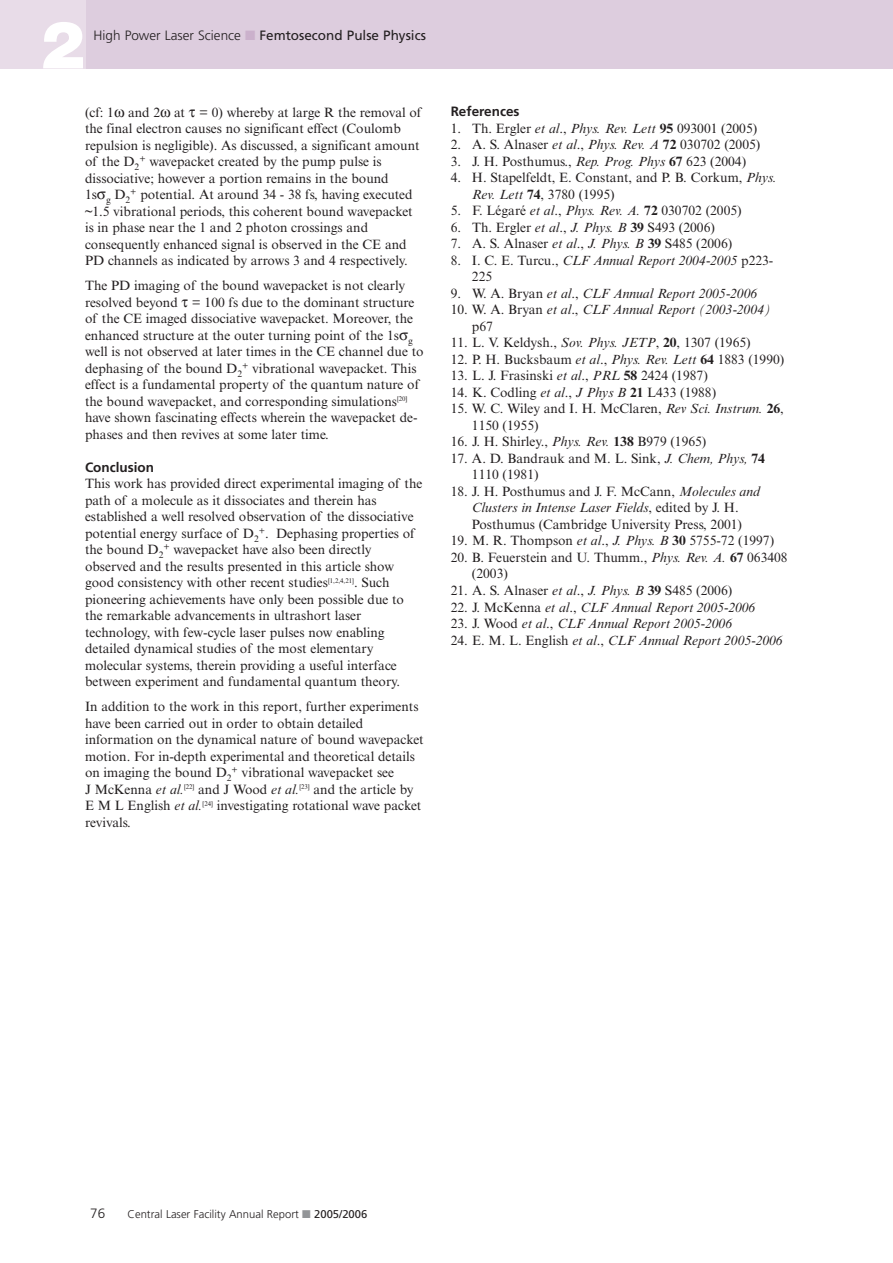
<style>
.page{position:relative;width:893px;height:1263px;background:#fff}
.page>*{position:absolute;margin:0;border:0;box-sizing:border-box;transform-origin:0 0}
.t1{font:900 66px "Helvetica Neue";color:#fff}
.t2{font:13.5px/16.5px "Times NRMT";color:#231f20}
.t3{font:italic 13.5px/16.5px "Times NRMT";color:#231f20}
.t4{font:13.5px "Frutiger";color:#231f20}
.t5{font:700 13.5px "Frutiger";color:#231f20}
.t6{font:300 13.5px "Frutiger";color:#231f20}
.t7{font:300 11.25px "Frutiger";color:#231f20}
.s1{font-weight:300}
.s2{color:#cbb1cc}
.s3{font-style:italic}
.s4{font-weight:700}
.s5{font-style:normal}
.s6{color:#939598}
.s7{font-weight:400}
</style>
<div class="page">
<div style="left:85px;top:0;width:808px;height:68px;background:#ddcdde"></div>
<div style="left:0;top:0;width:85px;height:68px;background:#e8dce8"></div>
<h1 class="t1" style="left:41px;top:21px;width:46px">2</h1>
<p class="t4" style="left:94px;top:30px;width:334px"><span class="s1">High Power Laser Science</span> <span class="s2">■</span> Femtosecond Pulse Physics</p>
<p class="t2" style="left:85px;top:105px;width:338px">(cf: 1 and 2 at = 0) whereby at large R the removal of the final electron causes no significant effect (Coulomb repulsion is negligible). As discussed, a significant amount of the D<sub>2</sub><sup>+</sup> wavepacket created by the pump pulse is dissociative; however a portion remains in the bound<br>1s <sub>g</sub> D<sub>2</sub><sup>+</sup> potential. At around 34 - 38 fs, having executed ~1.5 vibrational periods, this coherent bound wavepacket is in phase near the 1 and 2 photon crossings and consequently enhanced signal is observed in the CE and PD channels as indicated by arrows 3 and 4 respectively.</p>
<p class="t2" style="left:85px;top:279px;width:340px">The PD imaging of the bound wavepacket is not clearly resolved beyond = 100 fs due to the dominant structure of the CE imaged dissociative wavepacket. Moreover, the enhanced structure at the outer turning point of the 1s <sub>g </sub>well is not observed at later times in the CE channel due to dephasing of the bound D<sub>2</sub><sup>+</sup> vibrational wavepacket. This effect is a fundamental property of the quantum nature of the bound wavepacket, and corresponding simulations<sup>[20] </sup>have shown fascinating effects wherein the wavepacket de&shy;phases and then revives at some later time.</p>
<p class="t5" style="left:85px;top:462px;width:70px">Conclusion</p>
<p class="t2" style="left:85px;top:477px;width:339px">This work has provided direct experimental imaging of the path of a molecule as it dissociates and therein has established a well resolved observation of the dissociative potential energy surface of D<sub>2</sub><sup>+</sup>. Dephasing properties of the bound D<sub>2</sub><sup>+</sup> wavepacket have also been directly observed and the results presented in this article show good consistency with other recent studies<sup>[1,2,4,21]</sup>. Such pioneering achievements have only been possible due to the remarkable advancements in ultrashort laser technology, with few-cycle laser pulses now enabling detailed dynamical studies of the most elementary molecular systems, therein providing a useful interface between experiment and fundamental quantum theory.</p>
<p class="t2" style="left:85px;top:700px;width:340px">In addition to the work in this report, further experiments have been carried out in order to obtain detailed information on the dynamical nature of bound wavepacket motion. For in-depth experimental and theoretical details on imaging the bound D<sub>2</sub><sup>+</sup> vibrational wavepacket see<br>J McKenna <span class="s3">et al.</span><sup>[22]</sup> and J Wood <span class="s3">et al.</span><sup>[23]</sup> and the article by E M L English <span class="s3">et al.</span><sup>[24]</sup> investigating rotational wave packet revivals.</p>
<p class="t5" style="left:451px;top:106px;width:70px">References</p>
<p class="t2" style="left:451px;top:121px;width:308px">1. Th. Ergler <span class="s3">et al</span>., <span class="s3">Phys. Rev. Lett</span> <span class="s4">95</span> 093001 (2005)</p>
<p class="t2" style="left:451px;top:138px;width:311px">2. A. S. Alnaser <span class="s3">et al</span>., <span class="s3">Phys. Rev. A</span> <span class="s4">72</span> 030702 (2005)</p>
<p class="t2" style="left:451px;top:154px;width:297px">3. J. H. Posthumus., <span class="s3">Rep. Prog. Phys</span> <span class="s4">67</span> 623 (2004)</p>
<p class="t2" style="left:472px;top:171px;width:306px;text-indent:-21px">4. H. Stapelfeldt, E. Constant, and P. B. Corkum, <span class="s3">Phys.<br>Rev. Lett</span> <span class="s4">74</span>, 3780 (1995)</p>
<p class="t2" style="left:451px;top:204px;width:292px">5. F. Légaré <span class="s3">et al</span>., <span class="s3">Phys. Rev. A.</span> <span class="s4">72</span> 030702 (2005)</p>
<p class="t2" style="left:451px;top:220px;width:266px">6. Th. Ergler <span class="s3">et al</span>., <span class="s3">J. Phys. B</span> <span class="s4">39</span> S493 (2006)</p>
<p class="t2" style="left:451px;top:237px;width:283px">7. A. S. Alnaser <span class="s3">et al</span>., <span class="s3">J. Phys. B</span> <span class="s4">39</span> S485 (2006)</p>
<p class="t3" style="left:472px;top:253px;width:303px;text-indent:-21px"><span class="s5">8. I. C. E. Turcu.,</span> CLF Annual Report 2004-2005 <span class="s5">p223-<br>225</span></p>
<p class="t3" style="left:451px;top:286px;width:308px"><span class="s5">9. W. A. Bryan</span> et al<span class="s5">.,</span> CLF Annual Report 2005-2006</p>
<p class="t3" style="left:472px;top:303px;width:301px;text-indent:-21px"><span class="s5">10. W. A. Bryan</span> et al<span class="s5">.,</span> CLF Annual Report (2003-2004) <span class="s5">p67</span></p>
<p class="t2" style="left:451px;top:336px;width:301px">11. L. V. Keldysh., <span class="s3">Sov. Phys. JETP</span>, <span class="s4">20</span>, 1307 (1965)</p>
<p class="t2" style="left:451px;top:352px;width:335px">12. P. H. Bucksbaum <span class="s3">et al</span>., <span class="s3">Phys. Rev. Lett</span> <span class="s4">64</span> 1883 (1990)</p>
<p class="t2" style="left:451px;top:369px;width:259px">13. L. J. Frasinski <span class="s3">et al</span>., <span class="s3">PRL</span> <span class="s4">58</span> 2424 (1987)</p>
<p class="t2" style="left:451px;top:385px;width:267px">14. K. Codling <span class="s3">et al</span>., <span class="s3">J Phys B</span> <span class="s4">21</span> L433 (1988)</p>
<p class="t2" style="left:472px;top:402px;width:313px;text-indent:-21px">15. W. C. Wiley and I. H. McClaren, <span class="s3">Rev Sci. Instrum.</span> <span class="s4">26</span>,<br>1150 (1955)</p>
<p class="t2" style="left:451px;top:435px;width:257px">16. J. H. Shirley., <span class="s3">Phys. Rev.</span> <span class="s4">138</span> B979 (1965)</p>
<p class="t2" style="left:472px;top:451px;width:294px;text-indent:-21px">17. A. D. Bandrauk and M. L. Sink, <span class="s3">J. Chem, Phys,</span> <span class="s4">74<br></span>1110 (1981)</p>
<p class="t2" style="left:451px;top:484px;width:311px;text-align:center">18. J. H. Posthumus and J. F. McCann, <span class="s3">Molecules and<br>Clusters in Intense Laser Fields</span>, edited by J. H.<br>Posthumus (Cambridge University Press, 2001)</p>
<p class="t2" style="left:451px;top:534px;width:325px">19. M. R. Thompson <span class="s3">et al</span>., <span class="s3">J. Phys. B</span> <span class="s4">30</span> 5755-72 (1997)</p>
<p class="t2" style="left:472px;top:550px;width:317px;text-indent:-21px">20. B. Feuerstein and U. Thumm., <span class="s3">Phys. Rev. A.</span> <span class="s4">67</span> 063408 (2003)</p>
<p class="t2" style="left:451px;top:583px;width:283px">21. A. S. Alnaser <span class="s3">et al</span>., <span class="s3">J. Phys. B</span> <span class="s4">39</span> S485 (2006)</p>
<p class="t3" style="left:451px;top:600px;width:306px"><span class="s5">22. J. McKenna</span> et al<span class="s5">.,</span> CLF Annual Report 2005-2006</p>
<p class="t3" style="left:451px;top:616px;width:283px"><span class="s5">23. J. Wood</span> et al<span class="s5">.,</span> CLF Annual Report 2005-2006</p>
<p class="t3" style="left:451px;top:633px;width:334px"><span class="s5">24. E. M. L. English</span> et al<span class="s5">.,</span> CLF Annual Report 2005-2006</p>
<p class="t6" style="left:90px;top:1208px;width:17px">76</p>
<p class="t7" style="left:128px;top:1210px;width:241px">Central Laser Facility Annual Report <span class="s6">■</span> <span class="s7">2005/2006</span></p>
</div>
